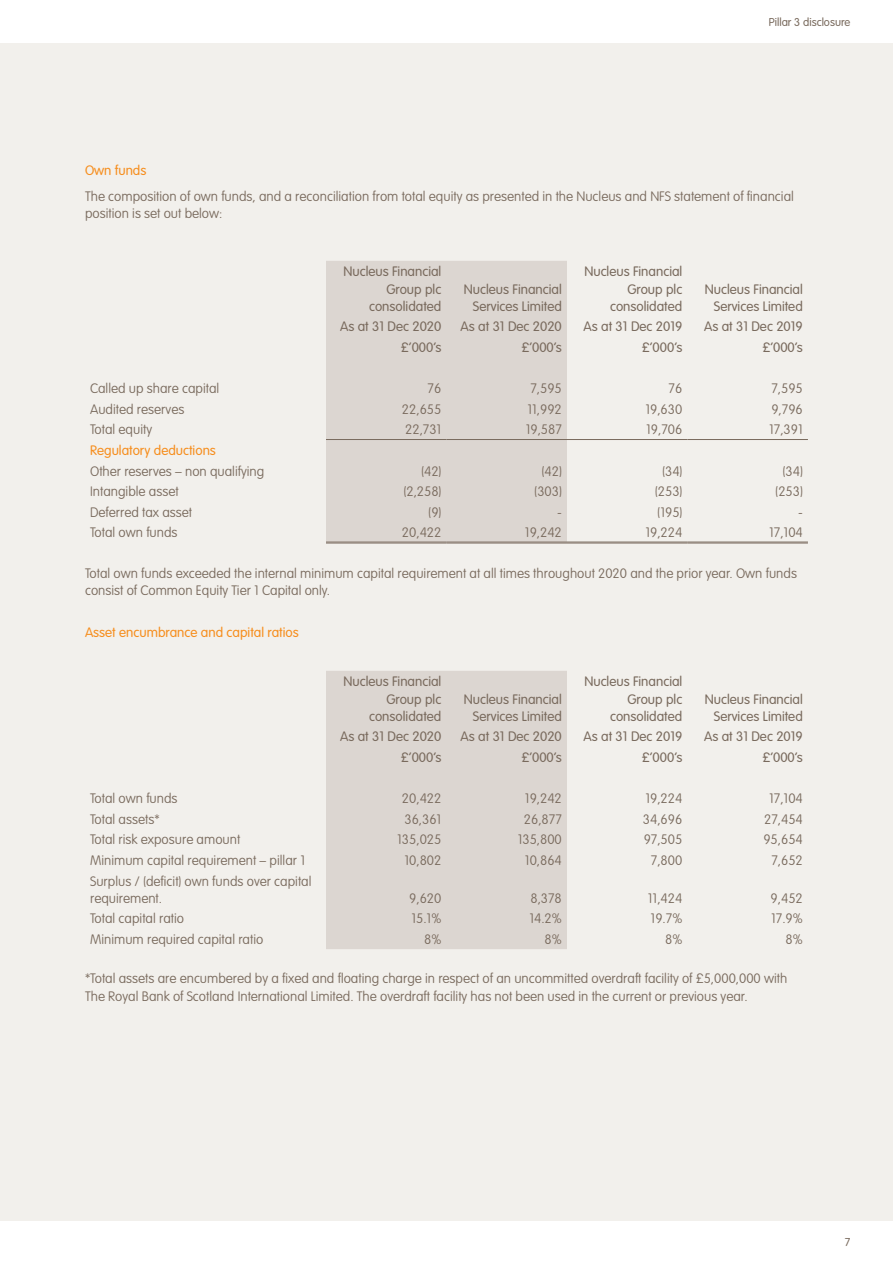
<style>
.page{position:relative;width:893px;height:1263px;background:#fff}
.page>*{position:absolute;margin:0;border:0;box-sizing:border-box;transform-origin:0 0}
.Table_Figures{font:100 13.5px/17.2px "VAG Rounded Std";color:#796a5d}
.Table_Header{font:300 13.5px/17.2px "VAG Rounded Std";color:#796a5d;text-align:right}
.Table_Section{font:300 13.5px "VAG Rounded Std";color:#f68e1e}
.t1{font:300 11.25px "VAG Rounded Std";color:#796a5d}
</style>
<div class="page">
<div style="left:0;top:43px;width:893px;height:1177px;background:#f2f0ec"></div>
<div style="left:326px;top:261px;width:241px;height:281px;background:#dcd6d1"></div>
<hr style="left:326px;top:439px;width:120px;height:1px;background:#796a5d">
<hr style="left:446px;top:439px;width:121px;height:1px;background:#796a5d">
<hr style="left:567px;top:439px;width:120px;height:1px;background:#796a5d">
<hr style="left:687px;top:439px;width:121px;height:1px;background:#796a5d">
<hr style="left:326px;top:542px;width:120px;height:1px;background:#796a5d">
<hr style="left:326px;top:543px;width:120px;height:1px;background:#796a5d">
<hr style="left:446px;top:542px;width:121px;height:1px;background:#796a5d">
<hr style="left:446px;top:543px;width:121px;height:1px;background:#796a5d">
<hr style="left:567px;top:542px;width:120px;height:1px;background:#796a5d">
<hr style="left:567px;top:543px;width:120px;height:1px;background:#796a5d">
<hr style="left:687px;top:542px;width:121px;height:1px;background:#796a5d">
<hr style="left:687px;top:543px;width:121px;height:1px;background:#796a5d">
<div style="left:326px;top:671px;width:241px;height:278px;background:#dcd6d1"></div>
<p class="t1" style="left:769px;top:15px;width:83px">Pillar 3 disclosure</p>
<h4 class="Table_Section" style="left:85px;top:163px;width:63px">Own funds</h4>
<p class="Table_Figures" style="left:85px;top:188px;width:710px">The composition of own funds, and a reconciliation from total equity as presented in the Nucleus and NFS statement of financial position is set out below:</p>
<p class="Table_Header" style="left:343px;top:263px;width:99px">Nucleus Financial<br>Group plc consolidated</p>
<p class="Table_Header" style="left:464px;top:281px;width:99px">Nucleus Financial<br>Services Limited</p>
<p class="Table_Header" style="left:584px;top:263px;width:99px">Nucleus Financial<br>Group plc consolidated</p>
<p class="Table_Header" style="left:705px;top:281px;width:99px">Nucleus Financial<br>Services Limited</p>
<p class="Table_Header" style="left:340px;top:318px;width:103px">As at 31 Dec 2020</p>
<p class="Table_Header" style="left:461px;top:318px;width:103px">As at 31 Dec 2020</p>
<p class="Table_Header" style="left:584px;top:318px;width:100px">As at 31 Dec 2019</p>
<p class="Table_Header" style="left:704px;top:318px;width:100px">As at 31 Dec 2019</p>
<p class="Table_Header" style="left:401px;top:339px;width:42px">£’000’s</p>
<p class="Table_Header" style="left:521px;top:339px;width:42px">£’000’s</p>
<p class="Table_Header" style="left:642px;top:339px;width:42px">£’000’s</p>
<p class="Table_Header" style="left:762px;top:339px;width:42px">£’000’s</p>
<p class="Table_Figures" style="left:90px;top:380px;width:131px">Called up share capital</p>
<p class="Table_Figures" style="left:428px;top:380px;width:15px">76</p>
<p class="Table_Figures" style="left:530px;top:380px;width:33px">7,595</p>
<p class="Table_Figures" style="left:669px;top:380px;width:15px">76</p>
<p class="Table_Figures" style="left:771px;top:380px;width:33px">7,595</p>
<p class="Table_Figures" style="left:90px;top:401px;width:96px">Audited reserves</p>
<p class="Table_Figures" style="left:402px;top:401px;width:41px">22,655</p>
<p class="Table_Figures" style="left:527px;top:401px;width:36px">11,992</p>
<p class="Table_Figures" style="left:645px;top:401px;width:38px">19,630</p>
<p class="Table_Figures" style="left:771px;top:401px;width:33px">9,796</p>
<p class="Table_Figures" style="left:90px;top:421px;width:63px">Total equity</p>
<p class="Table_Figures" style="left:405px;top:421px;width:38px">22,731</p>
<p class="Table_Figures" style="left:526px;top:421px;width:38px">19,587</p>
<p class="Table_Figures" style="left:646px;top:421px;width:38px">19,706</p>
<p class="Table_Figures" style="left:769px;top:421px;width:35px">17,391</p>
<p class="Table_Section" style="left:90px;top:443px;width:127px">Regulatory deductions</p>
<p class="Table_Figures" style="left:90px;top:463px;width:176px">Other reserves – non qualifying</p>
<p class="Table_Figures" style="left:421px;top:463px;width:21px">(42)</p>
<p class="Table_Figures" style="left:542px;top:463px;width:21px">(42)</p>
<p class="Table_Figures" style="left:662px;top:463px;width:21px">(34)</p>
<p class="Table_Figures" style="left:783px;top:463px;width:21px">(34)</p>
<p class="Table_Figures" style="left:90px;top:483px;width:90px">Intangible asset</p>
<p class="Table_Figures" style="left:404px;top:483px;width:39px">(2,258)</p>
<p class="Table_Figures" style="left:535px;top:483px;width:29px">(303)</p>
<p class="Table_Figures" style="left:655px;top:483px;width:29px">(253)</p>
<p class="Table_Figures" style="left:776px;top:483px;width:29px">(253)</p>
<p class="Table_Figures" style="left:90px;top:504px;width:103px">Deferred tax asset</p>
<p class="Table_Figures" style="left:429px;top:504px;width:14px">(9)</p>
<p class="Table_Figures" style="left:557px;top:504px;width:6px">-</p>
<p class="Table_Figures" style="left:658px;top:504px;width:26px">(195)</p>
<p class="Table_Figures" style="left:798px;top:504px;width:6px">-</p>
<p class="Table_Figures" style="left:90px;top:524px;width:89px">Total own funds</p>
<p class="Table_Figures" style="left:402px;top:524px;width:41px">20,422</p>
<p class="Table_Figures" style="left:525px;top:524px;width:38px">19,242</p>
<p class="Table_Figures" style="left:645px;top:524px;width:38px">19,224</p>
<p class="Table_Figures" style="left:769px;top:524px;width:35px">17,104</p>
<p class="Table_Figures" style="left:85px;top:565px;width:713px">Total own funds exceeded the internal minimum capital requirement at all times throughout 2020 and the prior year. Own funds consist of Common Equity Tier 1 Capital only.</p>
<h4 class="Table_Section" style="left:85px;top:624px;width:215px">Asset encumbrance and capital ratios</h4>
<p class="Table_Header" style="left:343px;top:673px;width:99px">Nucleus Financial<br>Group plc consolidated</p>
<p class="Table_Header" style="left:584px;top:673px;width:99px">Nucleus Financial<br>Group plc consolidated</p>
<p class="Table_Header" style="left:464px;top:691px;width:99px">Nucleus Financial<br>Services Limited</p>
<p class="Table_Header" style="left:705px;top:691px;width:99px">Nucleus Financial<br>Services Limited</p>
<p class="Table_Header" style="left:340px;top:728px;width:103px">As at 31 Dec 2020</p>
<p class="Table_Header" style="left:461px;top:728px;width:103px">As at 31 Dec 2020</p>
<p class="Table_Header" style="left:584px;top:728px;width:100px">As at 31 Dec 2019</p>
<p class="Table_Header" style="left:704px;top:728px;width:100px">As at 31 Dec 2019</p>
<p class="Table_Header" style="left:401px;top:749px;width:42px">£’000’s</p>
<p class="Table_Header" style="left:521px;top:749px;width:42px">£’000’s</p>
<p class="Table_Header" style="left:642px;top:749px;width:42px">£’000’s</p>
<p class="Table_Header" style="left:762px;top:749px;width:42px">£’000’s</p>
<p class="Table_Figures" style="left:90px;top:790px;width:89px">Total own funds</p>
<p class="Table_Figures" style="left:402px;top:790px;width:41px">20,422</p>
<p class="Table_Figures" style="left:525px;top:790px;width:38px">19,242</p>
<p class="Table_Figures" style="left:645px;top:790px;width:38px">19,224</p>
<p class="Table_Figures" style="left:769px;top:790px;width:35px">17,104</p>
<p class="Table_Figures" style="left:90px;top:811px;width:71px">Total assets*</p>
<p class="Table_Figures" style="left:404px;top:811px;width:38px">36,361</p>
<p class="Table_Figures" style="left:524px;top:811px;width:39px">26,877</p>
<p class="Table_Figures" style="left:643px;top:811px;width:41px">34,696</p>
<p class="Table_Figures" style="left:764px;top:811px;width:40px">27,454</p>
<p class="Table_Figures" style="left:90px;top:831px;width:152px">Total risk exposure amount</p>
<p class="Table_Figures" style="left:397px;top:831px;width:46px">135,025</p>
<p class="Table_Figures" style="left:518px;top:831px;width:46px">135,800</p>
<p class="Table_Figures" style="left:644px;top:831px;width:40px">97,505</p>
<p class="Table_Figures" style="left:763px;top:831px;width:41px">95,654</p>
<p class="Table_Figures" style="left:90px;top:852px;width:216px">Minimum capital requirement – pillar 1</p>
<p class="Table_Figures" style="left:404px;top:852px;width:38px">10,802</p>
<p class="Table_Figures" style="left:525px;top:852px;width:38px">10,864</p>
<p class="Table_Figures" style="left:651px;top:852px;width:33px">7,800</p>
<p class="Table_Figures" style="left:771px;top:852px;width:33px">7,652</p>
<p class="Table_Figures" style="left:90px;top:873px;width:223px">Surplus / (deficit) own funds over capital requirement.</p>
<p class="Table_Figures" style="left:409px;top:890px;width:34px">9,620</p>
<p class="Table_Figures" style="left:530px;top:890px;width:33px">8,378</p>
<p class="Table_Figures" style="left:648px;top:890px;width:36px">11,424</p>
<p class="Table_Figures" style="left:771px;top:890px;width:34px">9,452</p>
<p class="Table_Figures" style="left:90px;top:910px;width:95px">Total capital ratio</p>
<p class="Table_Figures" style="left:411px;top:910px;width:31px">15.1%</p>
<p class="Table_Figures" style="left:529px;top:910px;width:34px">14.2%</p>
<p class="Table_Figures" style="left:651px;top:910px;width:33px">19.7%</p>
<p class="Table_Figures" style="left:771px;top:910px;width:33px">17.9%</p>
<p class="Table_Figures" style="left:90px;top:931px;width:175px">Minimum required capital ratio</p>
<p class="Table_Figures" style="left:424px;top:931px;width:19px">8%</p>
<p class="Table_Figures" style="left:545px;top:931px;width:19px">8%</p>
<p class="Table_Figures" style="left:665px;top:931px;width:19px">8%</p>
<p class="Table_Figures" style="left:786px;top:931px;width:19px">8%</p>
<p class="Table_Figures" style="left:85px;top:970px;width:704px">*Total assets are encumbered by a fixed and floating charge in respect of an uncommitted overdraft facility of £5,000,000 with<br>The Royal Bank of Scotland International Limited. The overdraft facility has not been used in the current or previous year.</p>
<p class="t1" style="left:845px;top:1236px;width:7px">7</p>
</div>
